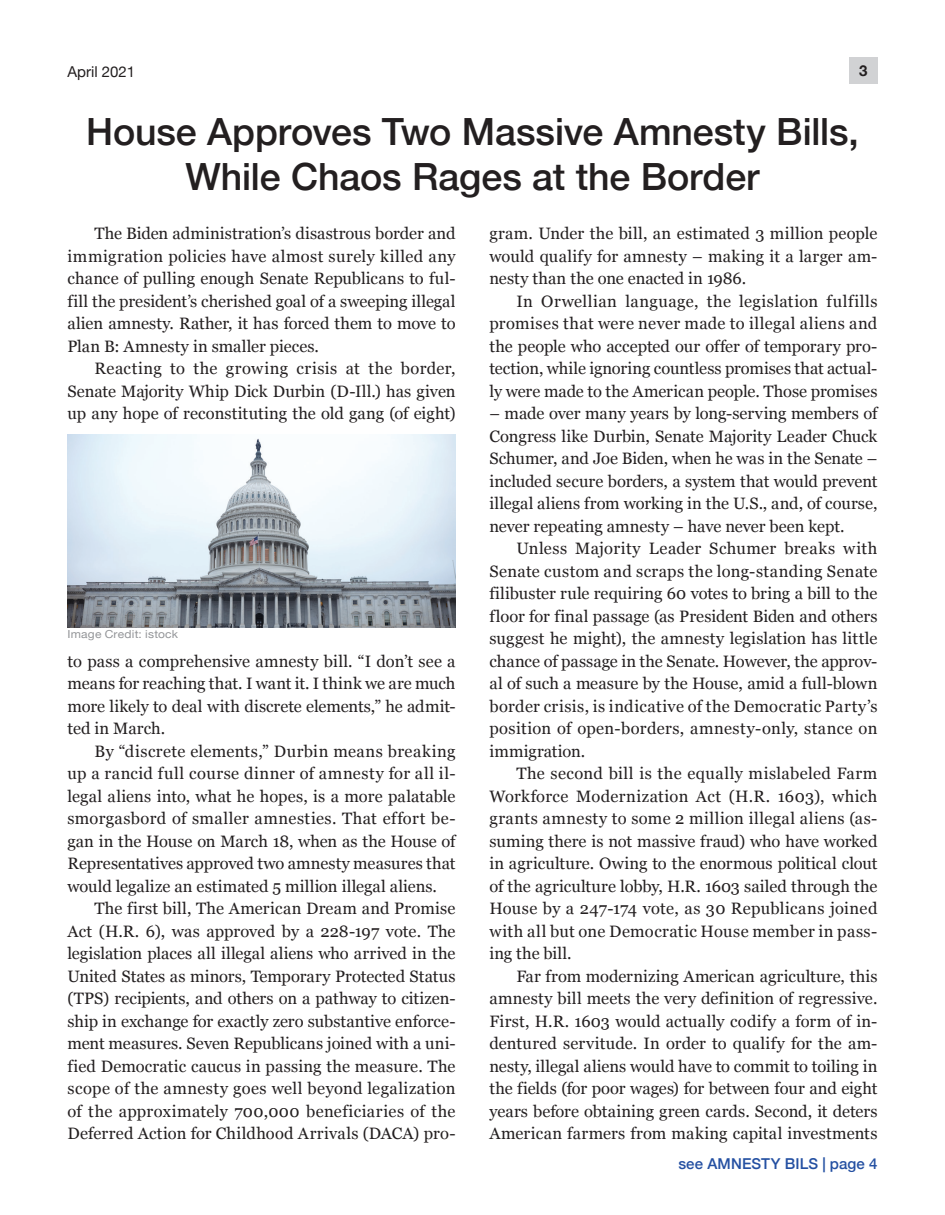
<style>
.page{position:relative;width:945px;height:1215px;background:#fff}
.page>*{position:absolute;margin:0;border:0;box-sizing:border-box;transform-origin:0 0}
.t1{font:500 37.5px/45px "Helvetica Neue";letter-spacing:-.005em;color:#231f20;text-align:center}
.Body_Paragraph{font:16.5px/22.5px "Georgia";letter-spacing:.005em;color:#231f20;text-align:justify}
.Article__To_be_conti{font:500 15px "Helvetica Neue";letter-spacing:.01em;color:#2450a2}
.t2{font:15px "Helvetica Neue";color:#231f20}
.t3{font:700 15px "Helvetica Neue";color:#231f20}
.Body_Paragraph-2{font:11.1px "Helvetica Neue";letter-spacing:.02em;color:#939598;scale:1.09 1}
</style>
<div class="page">
<div style="left:849px;top:57px;width:29px;height:27px;background:#d1d2d4"></div>
<img style="left:68px;top:435px;width:388px;height:193px">
<p class="t2" style="left:68px;top:61px;width:69px">April 2021</p>
<p class="t3" style="left:859px;top:59px;width:10px">3</p>
<p class="t1" style="left:86px;top:106px;width:774px">House Approves Two Massive Amnesty Bills,<br>While Chaos Rages at the Border</p>
<p class="Body_Paragraph" style="left:68px;top:221px;width:390px;text-indent:27px">The Biden administration’s disastrous border and immigration policies have almost surely killed any chance of pulling enough Senate Republicans to ful&shy;fill the president’s cherished goal of a sweeping illegal alien amnesty. Rather, it has forced them to move to Plan B: Amnesty in smaller pieces.</p>
<p class="Body_Paragraph" style="left:68px;top:356px;width:390px;text-indent:27px">Reacting to the growing crisis at the border, Senate Majority Whip Dick Durbin (D-Ill.) has given up any hope of reconstituting the old gang (of eight)</p>
<p class="Body_Paragraph" style="left:489px;top:221px;width:390px">gram. Under the bill, an estimated 3 million people would qualify for amnesty – making it a larger am&shy;nesty than the one enacted in 1986.</p>
<p class="Body_Paragraph" style="left:489px;top:289px;width:390px;text-indent:27px">In Orwellian language, the legislation fulfills promises that were never made to illegal aliens and the people who accepted our offer of temporary pro&shy;tection, while ignoring countless promises that actual&shy;ly were made to the American people. Those promises</p>
<p class="Body_Paragraph" style="left:489px;top:401px;width:390px">– made over many years by long-serving members of Congress like Durbin, Senate Majority Leader Chuck Schumer, and Joe Biden, when he was in the Senate – included secure borders, a system that would prevent illegal aliens from working in the U.S., and, of course, never repeating amnesty – have never been kept.</p>
<p class="Body_Paragraph" style="left:489px;top:536px;width:390px;text-indent:27px">Unless Majority Leader Schumer breaks with Senate custom and scraps the long-standing Senate filibuster rule requiring 60 votes to bring a bill to the floor for final passage (as President Biden and others suggest he might), the amnesty legislation has little chance of passage in the Senate. However, the approv&shy;al of such a measure by the House, amid a full-blown border crisis, is indicative of the Democratic Party’s position of open-borders, amnesty-only, stance on immigration.</p>
<p class="Body_Paragraph" style="left:489px;top:761px;width:390px;text-indent:27px">The second bill is the equally mislabeled Farm Workforce Modernization Act (H.R. 1603), which grants amnesty to some 2 million illegal aliens (as&shy;suming there is not massive fraud) who have worked in agriculture. Owing to the enormous political clout of the agriculture lobby, H.R. 1603 sailed through the House by a 247-174 vote, as 30 Republicans joined with all but one Democratic House member in pass&shy;ing the bill.</p>
<p class="Body_Paragraph" style="left:489px;top:964px;width:390px;text-indent:27px">Far from modernizing American agriculture, this amnesty bill meets the very definition of regressive.<br>First, H.R. 1603 would actually codify a form of in&shy;dentured servitude. In order to qualify for the am&shy;nesty, illegal aliens would have to commit to toiling in the fields (for poor wages) for between four and eight years before obtaining green cards. Second, it deters American farmers from making capital investments</p>
<p class="Article__To_be_conti" style="left:678px;top:1152px;width:201px">see AMNESTY BILS | page 4</p>
<p class="Body_Paragraph-2" style="left:68px;top:626px;width:103px">Image Credit: istock</p>
<p class="Body_Paragraph" style="left:68px;top:649px;width:390px">to pass a comprehensive amnesty bill. “I don’t see a means for reaching that. I want it. I think we are much more likely to deal with discrete elements,” he admit&shy;ted in March.</p>
<p class="Body_Paragraph" style="left:68px;top:739px;width:390px;text-indent:27px">By “discrete elements,” Durbin means breaking up a rancid full course dinner of amnesty for all il&shy;legal aliens into, what he hopes, is a more palatable smorgasbord of smaller amnesties. That effort be&shy;gan in the House on March 18, when as the House of Representatives approved two amnesty measures that would legalize an estimated 5 million illegal aliens.</p>
<p class="Body_Paragraph" style="left:68px;top:896px;width:390px;text-indent:27px">The first bill, The American Dream and Promise Act (H.R. 6), was approved by a 228-197 vote. The legislation places all illegal aliens who arrived in the United States as minors, Temporary Protected Status (TPS) recipients, and others on a pathway to citizen&shy;ship in exchange for exactly zero substantive enforce&shy;ment measures. Seven Republicans joined with a uni&shy;fied Democratic caucus in passing the measure. The scope of the amnesty goes well beyond legalization of the approximately 700,000 beneficiaries of the Deferred Action for Childhood Arrivals (DACA) pro-</p>
</div>
